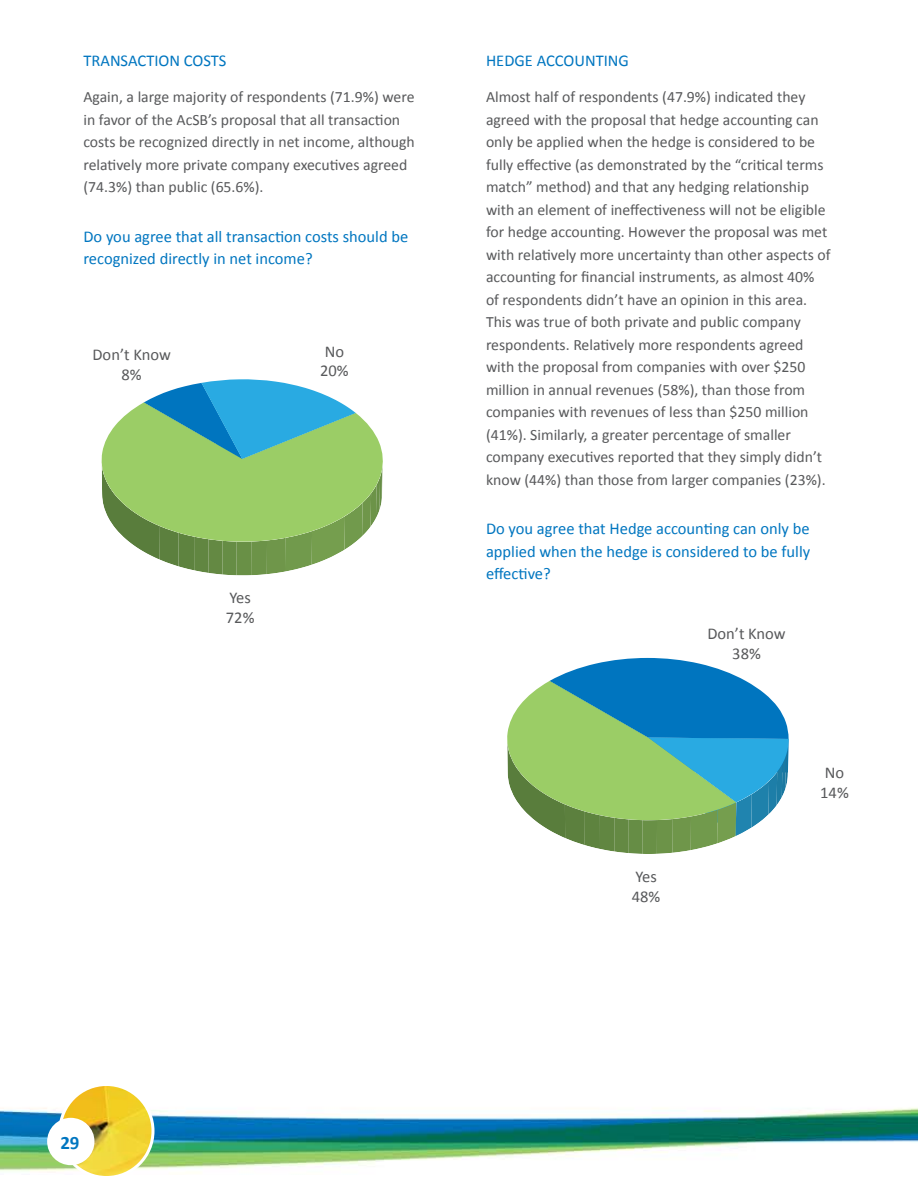
<style>
.page{position:relative;width:918px;height:1188px;background:#fff}
.page>*{position:absolute;margin:0;border:0;box-sizing:border-box;transform-origin:0 0}
.t1{font:700 18.9px "Calibri";color:#0076c0}
.t2{font:16.5px/22.5px "Calibri";color:#0076c0}
.t3{font:16.5px/19.5px "Calibri";color:#58595b}
.t4{font:15.75px/22.5px "Calibri";color:#58595b}
</style>
<div class="page">
<img style="left:0;top:1107px;width:918px;height:65px">
<img style="left:60px;top:1084px;width:93px;height:94px;border-radius:46px">
<div style="left:58px;top:1083px;width:96px;height:96px;border:3px solid #fff;border-radius:50%"></div>
<div style="left:47px;top:1118px;width:48px;height:47px;background:#fff;border-radius:50%"></div>
<svg style="left:102px;top:379px;width:281px;height:196px"></svg>
<svg style="left:507px;top:658px;width:282px;height:196px"></svg>
<p class="t2" style="left:83px;top:49px;width:18px">Transaction</p>
<p class="t2" style="left:184px;top:49px;width:18px">Costs</p>
<p class="t4" style="left:83px;top:85px;width:333px">Again, a large majority of respondents (71.9%) were in favor of the AcSB’s proposal that all transaction costs be recognized directly in net income, although relatively more private company executives agreed (74.3%) than public (65.6%).</p>
<p class="t2" style="left:83px;top:224px;width:326px">Do you agree that all transaction costs should be recognized directly in net income?</p>
<p class="t3" style="left:93px;top:344px;width:80px;text-align:center">Don’t Know<br>8%</p>
<p class="t3" style="left:320px;top:341px;width:30px">No<br>20%</p>
<p class="t3" style="left:226px;top:587px;width:30px">Yes<br>72%</p>
<p class="t2" style="left:486px;top:49px;width:20px">Hedge</p>
<p class="t2" style="left:537px;top:49px;width:11px">accounting</p>
<p class="t4" style="left:486px;top:85px;width:346px">Almost half of respondents (47.9%) indicated they agreed with the proposal that hedge accounting can only be applied when the hedge is considered to be fully effective (as demonstrated by the “critical terms match” method) and that any hedging relationship with an element of ineffectiveness will not be eligible for hedge accounting. However the proposal was met with relatively more uncertainty than other aspects of accounting for financial instruments, as almost 40% of respondents didn’t have an opinion in this area.<br>This was true of both private and public company respondents. Relatively more respondents agreed with the proposal from companies with over $250 million in annual revenues (58%), than those from companies with revenues of less than $250 million (41%). Similarly, a greater percentage of smaller company executives reported that they simply didn’t know (44%) than those from larger companies (23%).</p>
<p class="t2" style="left:486px;top:517px;width:326px;text-align:justify">Do you agree that Hedge accounting can only be applied when the hedge is considered to be fully effective?</p>
<p class="t3" style="left:632px;top:866px;width:30px">Yes<br>48%</p>
<p class="t3" style="left:707px;top:623px;width:80px;text-align:center">Don’t Know<br>38%</p>
<p class="t3" style="left:820px;top:762px;width:30px">No<br>14%</p>
<p class="t1" style="left:60px;top:1131px;width:21px">29</p>
</div>
